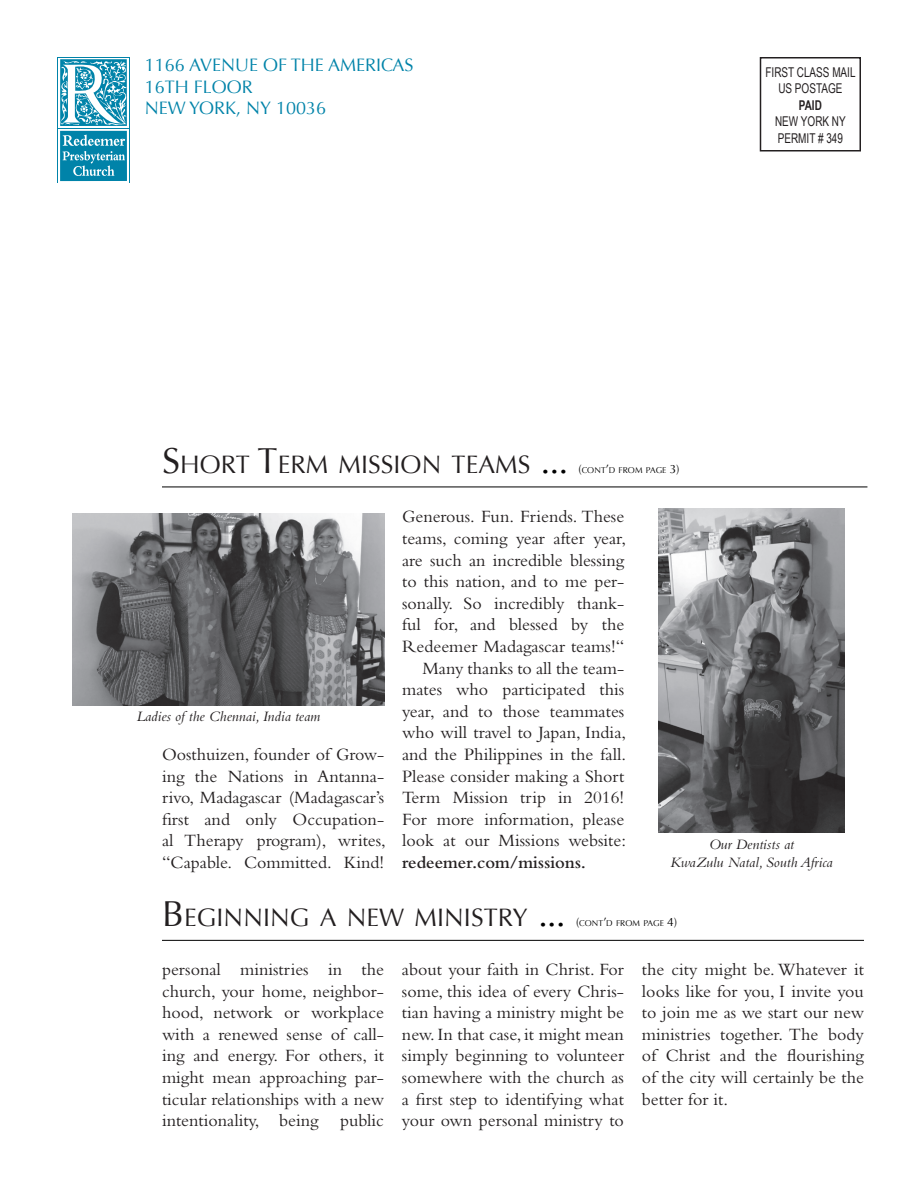
<style>
.page{position:relative;width:918px;height:1188px;background:#fff}
.page>*{position:absolute;margin:0;border:0;box-sizing:border-box;transform-origin:0 0}
.t1{font:25.2px "Optima";letter-spacing:.005em;color:#231f20}
.t2{font:18px/21.6px "Bembo";color:#231f20;text-align:justify}
.t3{font:18px/21.6px "Optima";color:#0083a9}
.t4{font:600 18px "Bembo";color:#231f20}
.t5{font:italic 15px/18px "Bembo";color:#231f20;text-align:center}
.t6{font:13.5px/16.5px "Arial Narrow";color:#231f20;text-align:center;scale:.9 1}
.t7{font:700 13.5px "Arial Narrow";color:#231f20;scale:.9 1}
.t8{font:8.4px "Optima";color:#000}
.s1{font-size:36px}
.s2{font-size:36px;color:#000}
.s3{font-size:12px}
</style>
<div class="page">
<div style="left:57px;top:57px;width:72px;height:126px;background:#0083a9"></div>
<div style="left:58px;top:58px;width:71px;height:70px;background:#fff"></div>
<svg style="left:60px;top:59px;width:67px;height:67px"></svg>
<svg style="left:60px;top:60px;width:66px;height:66px"></svg>
<svg style="left:58px;top:129px;width:71px;height:53px"></svg>
<div style="left:60px;top:131px;width:67px;height:50px;background:#0083a9"></div>
<svg style="left:63px;top:135px;width:62px;height:41px"></svg>
<div style="left:760px;top:57px;width:101px;height:95px;border:2px solid #231f20"></div>
<hr style="left:162px;top:487px;width:705px;height:1px;background:#000">
<img style="left:658px;top:509px;width:186px;height:323px">
<img style="left:73px;top:513px;width:311px;height:192px">
<hr style="left:162px;top:940px;width:702px;height:1px;background:#000">
<p class="t3" style="left:145px;top:55px;width:270px">1166 AVEN UE OF THE AMERICAS<br>16TH FLOOR<br>N EW YORK, NY 10036</p>
<p class="t6" style="left:766px;top:63px;width:102px">FIRST CLASS MAIL<br>US POSTAGE</p>
<p class="t7" style="left:799px;top:95px;width:27px">PAID</p>
<p class="t6" style="left:775px;top:113px;width:80px;text-align:left">NEW YORK NY<br>PERMIT</p>
<p class="t6" style="left:818px;top:129px;width:29px"># 349</p>
<h1 class="t1" style="left:162px;top:450px;width:408px"><span class="s1">S</span>HORT <span class="s1">T</span>ERM MISSION TEAMS <span class="s2">...</span></h1>
<p class="t8" style="left:579px;top:465px;width:102px"><span class="s3">(</span>CONT<span class="s3">’</span>D FROM PAGE <span class="s3">3)</span></p>
<p class="t5" style="left:136px;top:707px;width:185px">Ladies of the Chennai, India team</p>
<p class="t2" style="left:162px;top:743px;width:225px">Oosthuizen, founder of Grow&shy;ing the Nations in Antanna&shy;rivo, Madagascar (Madagascar’s first and only Occupation&shy;al Therapy program), writes, “Capable. Committed. Kind!</p>
<p class="t2" style="left:402px;top:506px;width:225px;text-align:right">Generous. Fun. Friends. These teams, coming year after year, are such an incredible blessing to this nation, and to me per&shy;sonally. So incredibly thank&shy;ful for, and blessed by the<br>Redeemer Madagascar teams!“<br>Many thanks to all the team&shy;mates who participated this year, and to those teammates who will travel to Japan, India, and the Philippines in the fall.<br>Please consider making a Short<br>Term Mission trip in 2016!<br>For more information, please look at our Missions website:</p>
<p class="t4" style="left:402px;top:852px;width:185px">redeemer.com/missions.</p>
<p class="t5" style="left:670px;top:835px;width:164px">Our Dentists at<br>KwaZulu Natal, South Africa</p>
<h1 class="t1" style="left:162px;top:903px;width:405px"><span class="s1">B</span>EGINNING A NEW MINISTRY <span class="s2">...</span></h1>
<p class="t8" style="left:576px;top:919px;width:103px"><span class="s3">(</span>CONT<span class="s3">’</span>D FROM PAGE <span class="s3">4)</span></p>
<p class="t2" style="left:162px;top:958px;width:224px">personal ministries in the church, your home, neighbor&shy;hood, network or workplace with a renewed sense of call&shy;ing and energy. For others, it might mean approaching par&shy;ticular relationships with a new intentionality, being public</p>
<p class="t2" style="left:402px;top:958px;width:224px">about your faith in Christ. For some, this idea of every Chris&shy;tian having a ministry might be new. In that case, it might mean simply beginning to volunteer somewhere with the church as a first step to identifying what your own personal ministry to</p>
<p class="t2" style="left:642px;top:958px;width:224px">the city might be. Whatever it looks like for you, I invite you to join me as we start our new ministries together. The body of Christ and the flourishing of the city will certainly be the better for it.</p>
</div>
